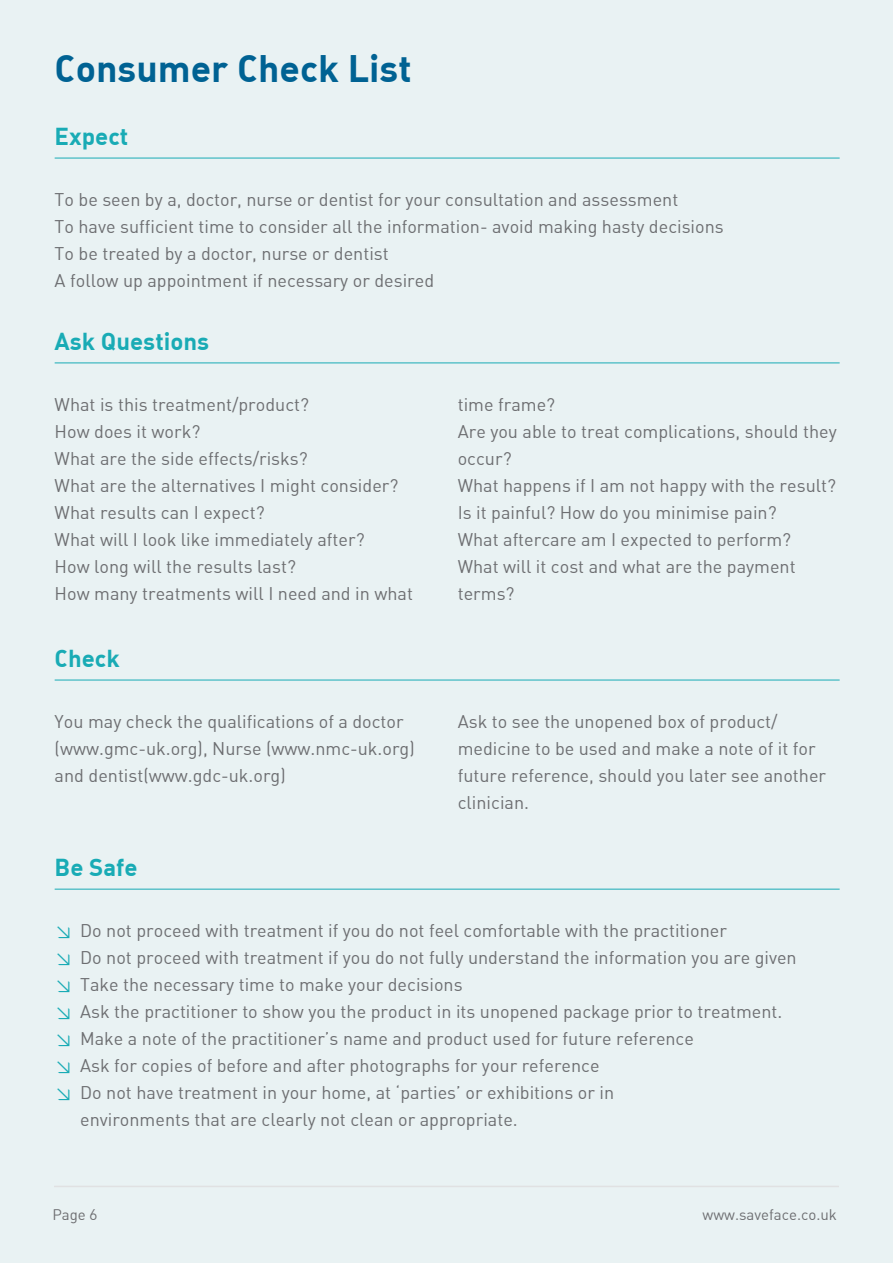
<style>
.page{position:relative;width:893px;height:1263px;background:#e9f2f3}
.page>*{position:absolute;margin:0;border:0;box-sizing:border-box;transform-origin:0 0}
.t1{font:700 37.5px "DIN Alternate";color:#006293}
.t2{font:700 24px "DIN Alternate";color:#19abb5}
.t3{font:18px/27px "DIN Alternate";color:#6d6e71}
.t4{font:15px "DIN Alternate";color:#6d6e71}
.s1{color:#19abb5}
</style>
<div class="page">
<hr style="left:54px;top:1186px;width:785px;height:1px;background:#e0e1e2">
<hr style="left:55px;top:158px;width:785px;height:1px;background:#19abb5">
<hr style="left:55px;top:362px;width:785px;height:1px;background:#19abb5">
<hr style="left:55px;top:680px;width:785px;height:1px;background:#19abb5">
<hr style="left:55px;top:889px;width:785px;height:1px;background:#19abb5">
<h1 class="t1" style="left:55px;top:44px;width:358px">Consumer Check List</h1>
<h2 class="t2" style="left:55px;top:121px;width:75px">Expect</h2>
<p class="t3" style="left:55px;top:186px;width:671px">To be seen by a, doctor, nurse or dentist for your consultation and assessment<br>To have sufficient time to consider all the information- avoid making hasty decisions To be treated by a doctor, nurse or dentist<br>A follow up appointment if necessary or desired</p>
<h2 class="t2" style="left:55px;top:325px;width:156px">Ask Questions</h2>
<p class="t3" style="left:55px;top:390px;width:360px">What is this treatment/product?<br>How does it work?<br>What are the side effects/risks?<br>What are the alternatives I might consider?<br>What results can I expect?<br>What will I look like immediately after?<br>How long will the results last?<br>How many treatments will I need and in what</p>
<p class="t3" style="left:458px;top:390px;width:380px">time frame?<br>Are you able to treat complications, should they occur?<br>What happens if I am not happy with the result?<br>Is it painful? How do you minimise pain?<br>What aftercare am I expected to perform?<br>What will it cost and what are the payment terms?</p>
<h2 class="t2" style="left:55px;top:642px;width:67px">Check</h2>
<p class="t3" style="left:55px;top:708px;width:362px">You may check the qualifications of a doctor (www.gmc-uk.org), Nurse (www.nmc-uk.org) and dentist(www.gdc-uk.org)</p>
<p class="t3" style="left:458px;top:708px;width:370px">Ask to see the unopened box of product/ medicine to be used and make a note of it for future reference, should you later see another clinician.</p>
<h2 class="t2" style="left:55px;top:852px;width:84px">Be Safe</h2>
<p class="t3" style="left:55px;top:917px;width:674px"><span class="s1">ª</span> Do not proceed with treatment if you do not feel comfortable with the practitioner</p>
<p class="t3" style="left:55px;top:944px;width:744px"><span class="s1">ª</span> Do not proceed with treatment if you do not fully understand the information you are given</p>
<p class="t3" style="left:55px;top:971px;width:409px"><span class="s1">ª</span> Take the necessary time to make your decisions</p>
<p class="t3" style="left:55px;top:998px;width:729px"><span class="s1">ª</span> Ask the practitioner to show you the product in its unopened package prior to treatment.</p>
<p class="t3" style="left:55px;top:1025px;width:641px"><span class="s1">ª</span> Make a note of the practitioner’s name and product used for future reference</p>
<p class="t3" style="left:55px;top:1052px;width:546px"><span class="s1">ª</span> Ask for copies of before and after photographs for your reference</p>
<p class="t3" style="left:55px;top:1079px;width:561px"><span class="s1">ª</span> Do not have treatment in your home, at ‘parties’ or exhibitions or in</p>
<p class="t3" style="left:80px;top:1106px;width:439px">environments that are clearly not clean or appropriate.</p>
<p class="t4" style="left:52px;top:1205px;width:47px">Page 6</p>
<p class="t4" style="left:702px;top:1205px;width:136px">www.saveface.co.uk</p>
</div>
